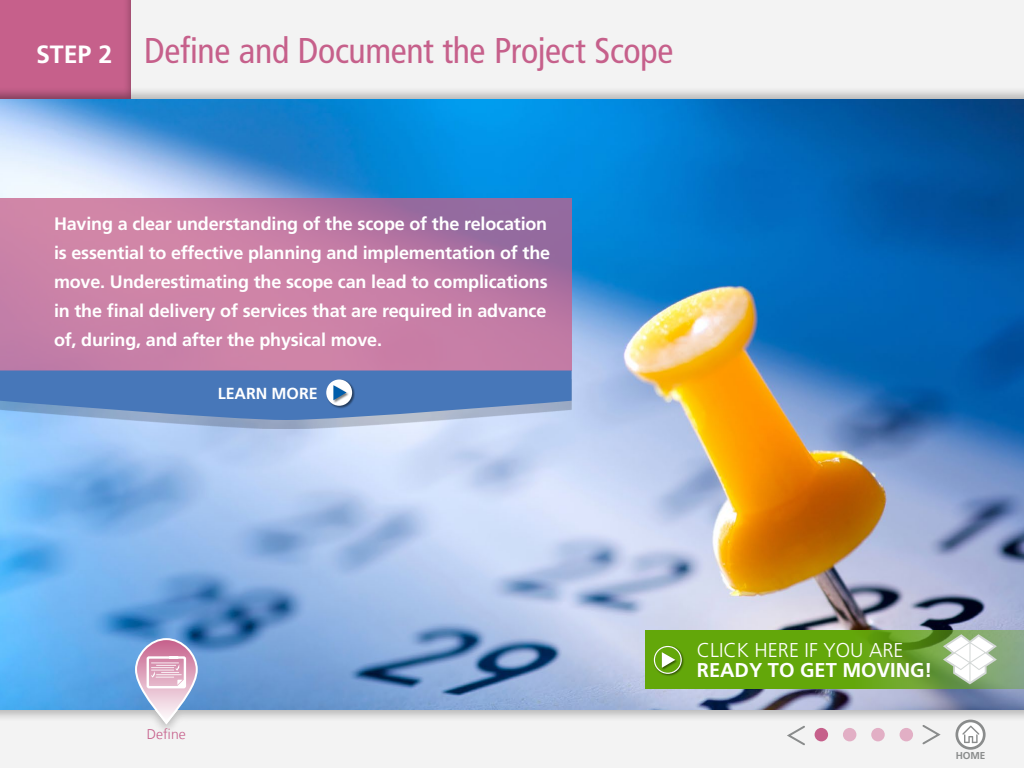
<style>
.page{position:relative;width:1024px;height:768px;background:#fff}
.page>*{position:absolute;margin:0;border:0;box-sizing:border-box;transform-origin:0 0}
.t1{font:condensed 35.8px "Frutiger";letter-spacing:-.01em;color:#c6608b}
.t2{font:300 20px "Frutiger";color:#fff}
.t3{font:700 20px "Frutiger";color:#fff}
.t4{font:700 18px/29px "Frutiger";letter-spacing:-.01em;color:#fff}
.t5{font:700 16px "Frutiger";letter-spacing:-.005em;color:#fff}
.t6{font:300 14px "Frutiger LT Com";color:#c6608b}
.t7{font:700 10px "Frutiger";color:#8a8c8c}
.s1{font-weight:700;font-stretch:normal;font-size:25px;color:#fff}
</style>
<div class="page">
<div style="left:0;top:0;width:1024px;height:106px;background:#000;opacity:.25"></div>
<div style="left:0;top:0;width:140px;height:100px;background:#000;opacity:.35"></div>
<div style="left:0;top:702px;width:1024px;height:66px;background:#000;opacity:.25"></div>
<img style="left:0;top:99px;width:1024px;height:611px">
<svg style="left:785px;top:724px;width:22px;height:23px"></svg>
<svg style="left:921px;top:723px;width:22px;height:23px"></svg>
<svg style="left:0;top:198px;width:572px;height:172px;fill:#c980a7"></svg>
<div style="left:0;top:379px;width:572px;height:50px;background:#000;opacity:.2"></div>
<svg style="left:0;top:370px;width:572px;height:50px"></svg>
<div style="left:815px;top:728px;width:13px;height:13px;background:#c6608b;border-radius:50%"></div>
<div style="left:843px;top:728px;width:13px;height:13px;background:#e2afc5;border-radius:50%"></div>
<div style="left:871px;top:728px;width:14px;height:13px;background:#e2afc5;border-radius:50%"></div>
<div style="left:900px;top:728px;width:13px;height:13px;background:#e2afc5;border-radius:50%"></div>
<svg style="left:133px;top:636px;width:67px;height:92px"></svg>
<svg style="left:957px;top:721px;width:27px;height:27px"></svg>
<div style="left:955px;top:720px;width:31px;height:30px;border:3px solid #8a8c8c;border-radius:50%"></div>
<svg style="left:962px;top:726px;width:17px;height:17px"></svg>
<svg style="left:645px;top:630px;width:379px;height:59px;fill:#63a70a"></svg>
<div style="left:653px;top:645px;width:32px;height:32px;background:#000;opacity:.5"></div>
<svg style="left:654px;top:646px;width:27px;height:27px"></svg>
<div style="left:661px;top:652px;width:17px;height:19px;background:#000;opacity:.5"></div>
<svg style="left:662px;top:652px;width:13px;height:16px"></svg>
<div style="left:654px;top:646px;width:28px;height:28px;border:1px solid #fff;border-radius:50%"></div>
<svg style="left:943px;top:634px;width:54px;height:50px"></svg>
<h1 class="t1" style="left:36px;top:30px;width:639px"><span class="s1">STEP 2</span> Define and Document the Project Scope</h1>
<p class="t4" style="left:54px;top:209px;width:498px">Having a clear understanding of the scope of the relocation is essential to effective planning and implementation of the move. Underestimating the scope can lead to complications in the final delivery of services that are required in advance of, during, and after the physical move.</p>
<p class="t5" style="left:218px;top:384px;width:101px">LEARN MORE</p>
<p class="t6" style="left:147px;top:726px;width:40px">Define</p>
<p class="t2" style="left:697px;top:639px;width:208px">CLICK HERE IF YOU ARE</p>
<p class="t3" style="left:697px;top:658px;width:237px">READY TO GET MOVING!</p>
<p class="t7" style="left:956px;top:750px;width:31px">HOME</p>
</div>
